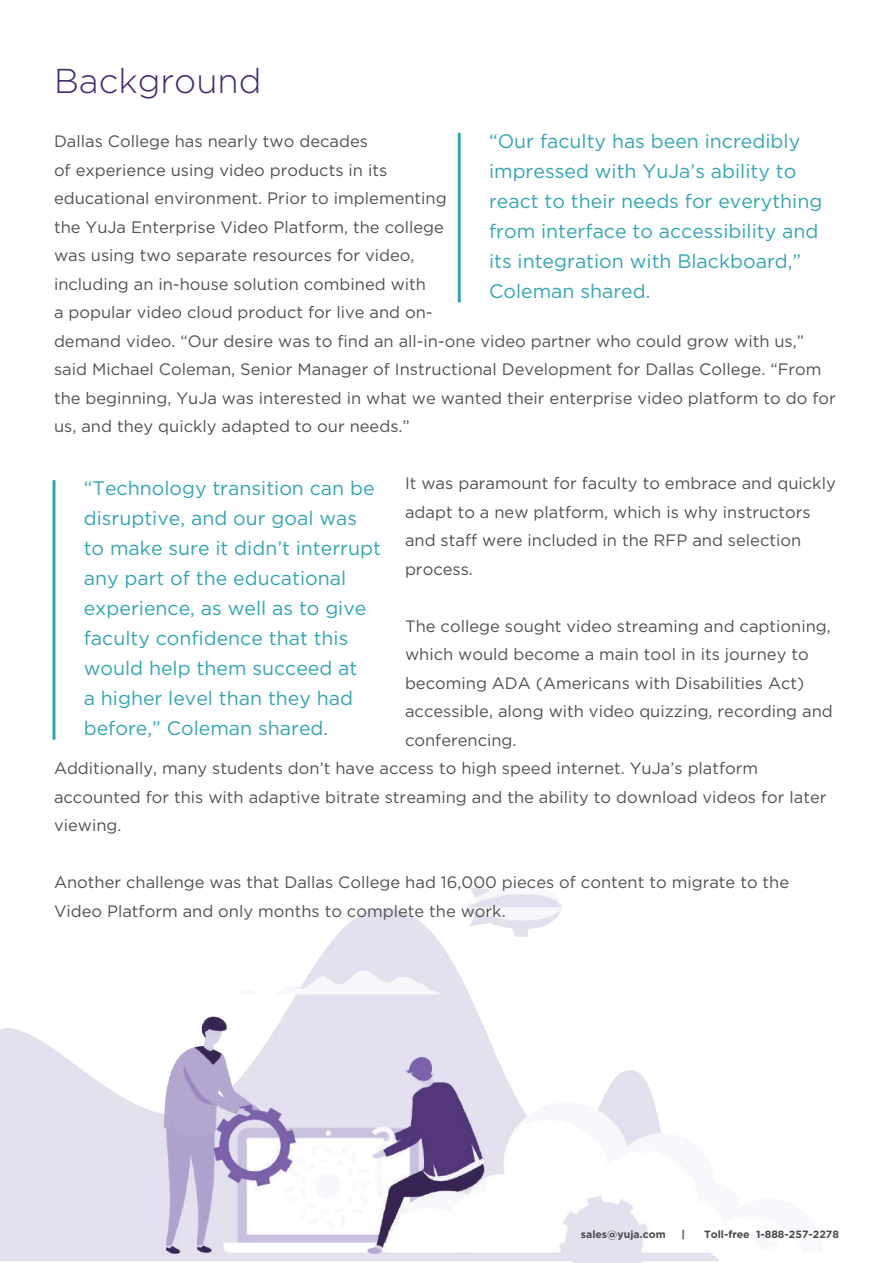
<style>
.page{position:relative;width:893px;height:1263px;background:#fff}
.page>*{position:absolute;margin:0;border:0;box-sizing:border-box;transform-origin:0 0}
.t1{font:300 34.5px "Gotham";color:#452971}
.t2{font:19.5px/30px "Gotham";color:#33a5b2}
.t3{font:16.5px/28.5px "Gotham";color:#505153}
.t4{font:700 10.5px "Gotham";color:#494c4f}
</style>
<div class="page">
<img style="left:0;top:887px;width:774px;height:376px">
<hr style="left:458px;top:134px;width:3px;height:167px;background:#33a5b2">
<svg style="left:52px;top:481px;width:4px;height:257px"></svg>
<h1 class="t1" style="left:54px;top:62px;width:209px">Background</h1>
<p class="t3" style="left:54px;top:127px;width:783px">Dallas College has nearly two decades<br>of experience using video products in its<br>educational environment. Prior to implementing<br>the YuJa Enterprise Video Platform, the college<br>was using two separate resources for video,<br>including an in-house solution combined with<br>a popular video cloud product for live and on-<br>demand video. “Our desire was to find an all-in-one video partner who could grow with us,” said Michael Coleman, Senior Manager of Instructional Development for Dallas College. “From the beginning, YuJa was interested in what we wanted their enterprise video platform to do for us, and they quickly adapted to our needs.”</p>
<p class="t2" style="left:489px;top:126px;width:335px">“Our faculty has been incredibly impressed with YuJa’s ability to react to their needs for everything from interface to accessibility and its integration with Blackboard,”<br>Coleman shared.</p>
<p class="t3" style="left:405px;top:469px;width:432px">It was paramount for faculty to embrace and quickly adapt to a new platform, which is why instructors and staff were included in the RFP and selection process.</p>
<p class="t2" style="left:84px;top:473px;width:299px">“Technology transition can be disruptive, and our goal was to make sure it didn’t interrupt any part of the educational experience, as well as to give faculty confidence that this would help them succeed at<br>a higher level than they had before,” Coleman shared.</p>
<p class="t3" style="left:405px;top:611px;width:427px">The college sought video streaming and captioning,</p>
<p class="t3" style="left:405px;top:640px;width:405px">which would become a main tool in its journey to</p>
<p class="t3" style="left:405px;top:668px;width:401px">becoming ADA (Americans with Disabilities Act)</p>
<p class="t3" style="left:405px;top:697px;width:429px">accessible, along with video quizzing, recording and</p>
<p class="t3" style="left:405px;top:725px;width:113px">conferencing.</p>
<p class="t3" style="left:54px;top:754px;width:706px">Additionally, many students don’t have access to high speed internet. YuJa’s platform</p>
<p class="t3" style="left:54px;top:782px;width:774px">accounted for this with adaptive bitrate streaming and the ability to download videos for later</p>
<p class="t3" style="left:54px;top:811px;width:69px">viewing.</p>
<p class="t3" style="left:54px;top:868px;width:737px">Another challenge was that Dallas College had 16,000 pieces of content to migrate to the<br>Video Platform and only months to complete the work.</p>
<p class="t4" style="left:581px;top:1228px;width:86px">sales@yuja.com</p>
<p class="t4" style="left:681px;top:1228px;width:5px">|</p>
<p class="t4" style="left:704px;top:1228px;width:136px">Toll-free 1-888-257-2278</p>
</div>
